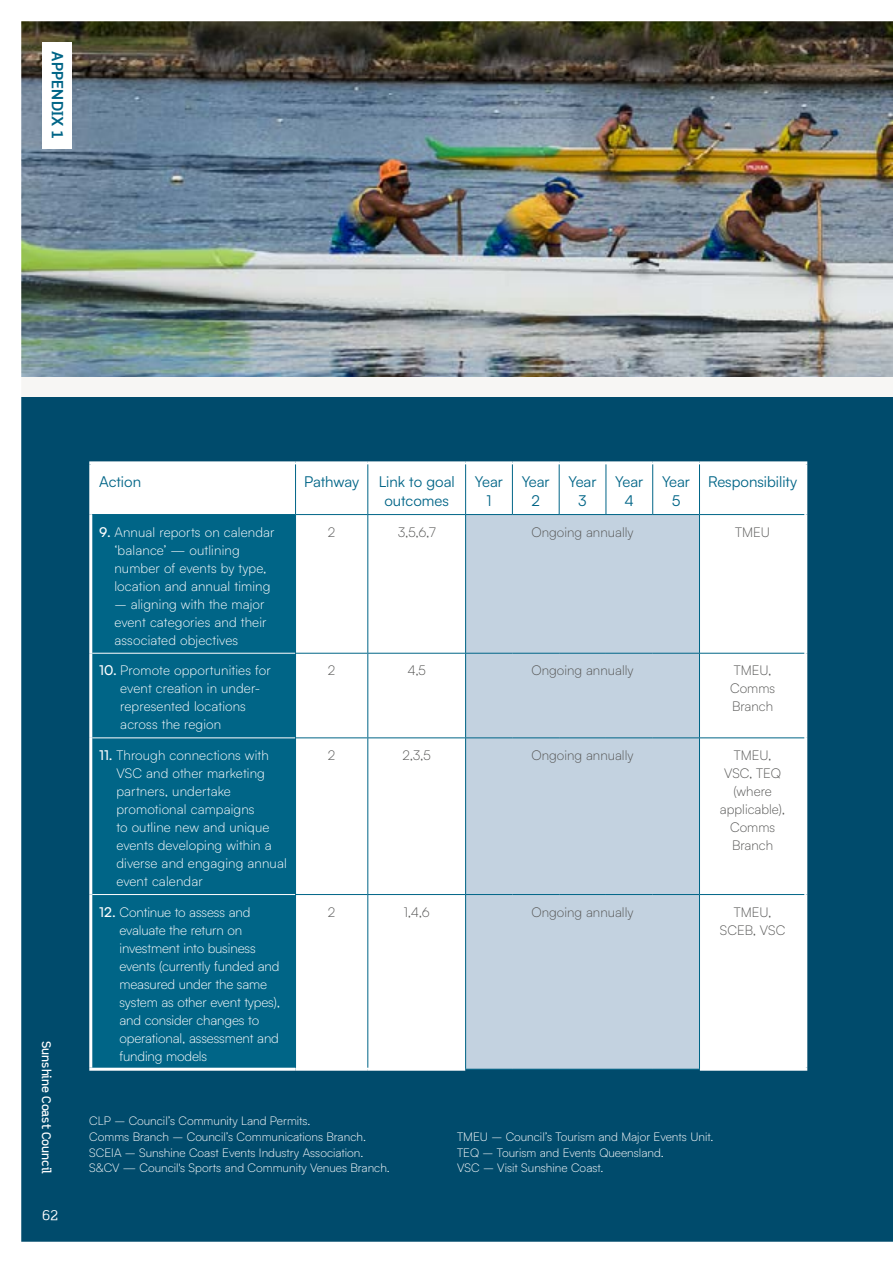
<style>
.page{position:relative;width:893px;height:1263px;background:#fff}
.page>*{position:absolute;margin:0;border:0;box-sizing:border-box;transform-origin:0 0}
.t1{font:15px/19.5px "Satoshi";color:#006587;text-align:center}
.t2{font:700 15px "Scene Alt";letter-spacing:.01em;color:#006587}
.t3{font:300 13.5px/18px "Satoshi";letter-spacing:.01em;color:#fff}
.t4{font:300 13.5px/18px "Satoshi";letter-spacing:-.01em;color:#fff}
.t5{font:300 13.5px/18px "Satoshi";color:#575756;text-align:center}
.t6{font:13.5px "Scene Alt";color:#fff}
.t7{font:300 12px/15.6px "Satoshi";color:#fff}
.t8{font:500 12px "Scene Alt";color:#fff}
.s1{font-weight:500}
</style>
<div class="page">
<img style="left:21px;top:21px;width:872px;height:1221px">
<p class="t2" style="left:67px;top:51px;width:90px;rotate:90deg">APPENDIX 1</p>
<p class="t8" style="left:54px;top:1041px;width:134px;rotate:90deg">Sunshine Coast Council</p>
<p class="t6" style="left:42px;top:1207px;width:18px">62</p>
<p class="t1" style="left:99px;top:471px;width:43px">Action</p>
<p class="t1" style="left:304px;top:471px;width:56px">Pathway</p>
<p class="t1" style="left:379px;top:471px;width:78px">Link to goal outcomes</p>
<p class="t1" style="left:475px;top:471px;width:30px">Year<br>1</p>
<p class="t1" style="left:522px;top:471px;width:30px">Year<br>2</p>
<p class="t1" style="left:568px;top:471px;width:30px">Year<br>3</p>
<p class="t1" style="left:615px;top:471px;width:30px">Year<br>4</p>
<p class="t1" style="left:662px;top:471px;width:30px">Year<br>5</p>
<p class="t1" style="left:708px;top:471px;width:90px">Responsibility</p>
<p class="t3" style="left:114px;top:522px;width:162px;text-indent:-15px"><span class="s1">9.</span> Annual reports on calendar ‘balance’ — outlining number of events by type, location and annual timing</p>
<p class="t3" style="left:114px;top:594px;width:154px">– aligning with the major event categories and their associated objectives</p>
<p class="t5" style="left:328px;top:522px;width:9px">2</p>
<p class="t5" style="left:398px;top:522px;width:39px">3,5,6,7</p>
<p class="t5" style="left:532px;top:522px;width:104px">Ongoing annually</p>
<p class="t5" style="left:735px;top:522px;width:36px">TMEU</p>
<p class="t3" style="left:120px;top:661px;width:152px;text-indent:-21px"><span class="s1">10.</span> Promote opportunities for event creation in under&shy;represented locations across the region</p>
<p class="t5" style="left:328px;top:661px;width:9px">2</p>
<p class="t5" style="left:407px;top:661px;width:20px">4,5</p>
<p class="t5" style="left:532px;top:661px;width:104px">Ongoing annually</p>
<p class="t5" style="left:730px;top:661px;width:47px;text-align:left">TMEU,<br>Comms<br>Branch</p>
<p class="t3" style="left:116px;top:746px;width:172px;text-indent:-17px"><span class="s1">11.</span> Through connections with<br>VSC and other marketing partners, undertake promotional campaigns<br>to outline new and unique events developing within a diverse and engaging annual event calendar</p>
<p class="t5" style="left:328px;top:746px;width:9px">2</p>
<p class="t5" style="left:402px;top:746px;width:30px">2,3,5</p>
<p class="t5" style="left:531px;top:746px;width:104px">Ongoing annually</p>
<p class="t5" style="left:720px;top:746px;width:67px">TMEU,<br>VSC, TEQ (where applicable),<br>Comms<br>Branch</p>
<p class="t4" style="left:119px;top:902px;width:162px;text-indent:-20px"><span class="s1">12.</span> Continue to assess and evaluate the return on investment into business events (currently funded and measured under the same system as other event types), and consider changes to operational, assessment and funding models</p>
<p class="t5" style="left:328px;top:902px;width:9px">2</p>
<p class="t5" style="left:404px;top:902px;width:28px">1,4,6</p>
<p class="t5" style="left:531px;top:902px;width:104px">Ongoing annually</p>
<p class="t5" style="left:720px;top:902px;width:67px">TMEU,<br>SCEB, VSC</p>
<p class="t7" style="left:89px;top:1113px;width:302px">CLP – Council’s Community Land Permits.<br>Comms Branch – Council’s Communications Branch.<br>SCEIA – Sunshine Coast Events Industry Association.<br>S&amp;CV — Council's Sports and Community Venues Branch.</p>
<p class="t7" style="left:457px;top:1128px;width:258px">TMEU – Council’s Tourism and Major Events Unit.<br>TEQ – Tourism and Events Queensland.<br>VSC – Visit Sunshine Coast.</p>
</div>
